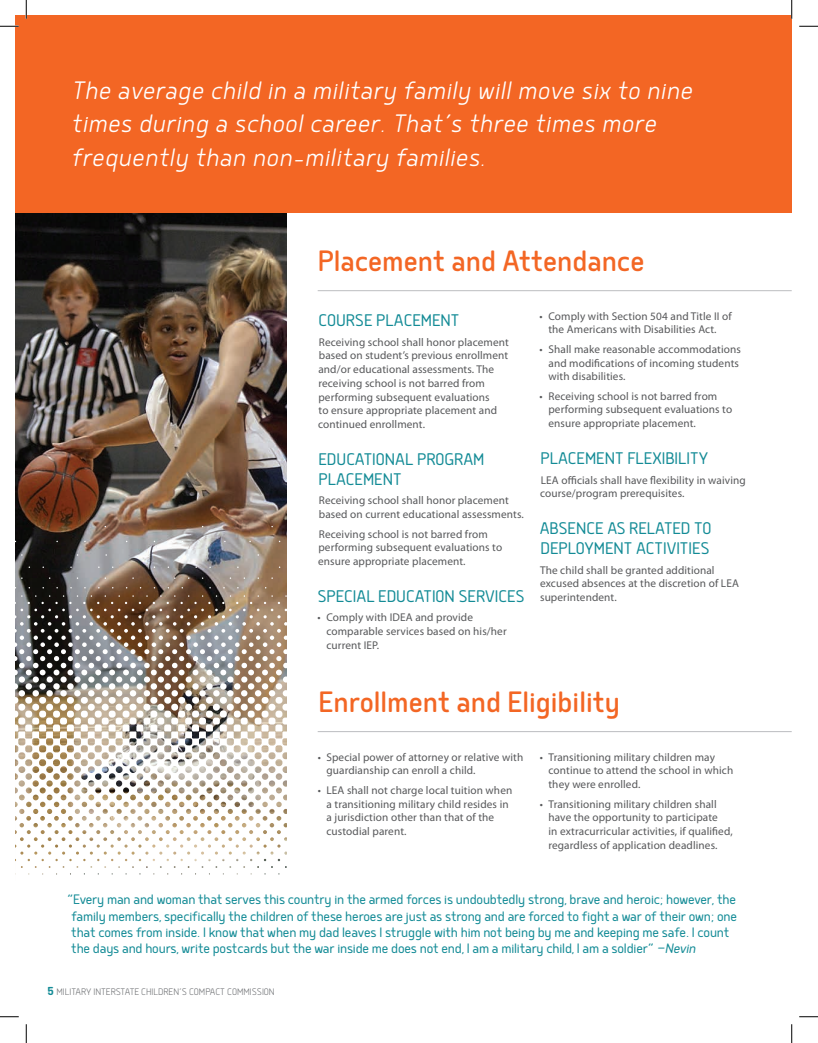
<style>
.page{position:relative;width:818px;height:1043px;background:#fff}
.page>*{position:absolute;margin:0;border:0;box-sizing:border-box;transform-origin:0 0}
.t1{font:35px "Delm";color:#f36624}
.t2{font:italic 300 30px/33.8px "Delm";letter-spacing:.02em;color:#fff}
.t3{font:300 20px/20px "Delm";color:#138b96}
.t4{font:300 16.25px/16.2px "Delm";letter-spacing:-.01em;color:#138b96}
.t5{font:11.25px/13.8px "Myriad Pro";letter-spacing:.01em;color:#57585a}
.t6{font:300 11.25px "Delm";color:#76787b}
.s1{font-style:italic}
.s2{font-weight:700;font-size:13.75px;color:#138b96}
</style>
<div class="page">
<img style="left:15px;top:213px;width:271px;height:313px">
<svg style="left:15px;top:526px;width:272px;height:492px"></svg>
<div style="left:15px;top:15px;width:776px;height:198px;background:#f36624"></div>
<hr style="left:318px;top:290px;width:473px;height:1px;background:#bcbdc0">
<hr style="left:318px;top:731px;width:473px;height:1px;background:#bcbdc0">
<svg style="left:0;top:25px;width:19px;height:2px"></svg>
<svg style="left:799px;top:25px;width:19px;height:2px"></svg>
<svg style="left:0;top:1015px;width:19px;height:2px"></svg>
<svg style="left:799px;top:1016px;width:19px;height:1px"></svg>
<svg style="left:25px;top:0;width:2px;height:19px"></svg>
<svg style="left:25px;top:1024px;width:2px;height:18px"></svg>
<svg style="left:790px;top:0;width:2px;height:19px"></svg>
<svg style="left:791px;top:1024px;width:1px;height:18px"></svg>
<h2 class="t2" style="left:71px;top:72px;width:622px">The average child in a military family will move six to nine times during a school career. That’s three times more frequently than non-military families.</h2>
<h1 class="t1" style="left:318px;top:240px;width:328px">Placement and Attendance</h1>
<h3 class="t3" style="left:318px;top:309px;width:142px">COURSE PLACEMENT</h3>
<p class="t5" style="left:318px;top:335px;width:192px">Receiving school shall honor placement based on student’s previous enrollment and/or educational assessments. The receiving school is not barred from performing subsequent evaluations<br>to ensure appropriate placement and continued enrollment.</p>
<h3 class="t3" style="left:318px;top:448px;width:167px">EDUCATIONAL PROGRAM<br>PLACEMENT</h3>
<p class="t5" style="left:319px;top:493px;width:206px">Receiving school shall honor placement based on current educational assessments.</p>
<p class="t5" style="left:318px;top:527px;width:186px">Receiving school is not barred from performing subsequent evaluations to ensure appropriate placement.</p>
<h3 class="t3" style="left:317px;top:585px;width:209px">SPECIAL EDUCATION SERVICES</h3>
<p class="t5" style="left:326px;top:610px;width:182px;text-indent:-9px">• Comply with IDEA and provide comparable services based on his/her current IEP.</p>
<p class="t5" style="left:539px;top:309px;width:194px;text-align:center">• Comply with Section 504 and Title II of the Americans with Disabilities Act.</p>
<p class="t5" style="left:548px;top:342px;width:194px;text-indent:-9px">• Shall make reasonable accommodations and modifications of incoming students with disabilities.</p>
<p class="t5" style="left:548px;top:389px;width:185px;text-indent:-9px">• Receiving school is not barred from performing subsequent evaluations to ensure appropriate placement.</p>
<h3 class="t3" style="left:540px;top:447px;width:169px">PLACEMENT FLEXIBILITY</h3>
<p class="t5" style="left:540px;top:472px;width:207px">LEA officials shall have flexibility in waiving course/program prerequisites.</p>
<h3 class="t3" style="left:539px;top:517px;width:173px">ABSENCE AS RELATED TO<br>DEPLOYMENT ACTIVITIES</h3>
<p class="t5" style="left:540px;top:562px;width:200px">The child shall be granted additional excused absences at the discretion of LEA superintendent.</p>
<h1 class="t1" style="left:318px;top:680px;width:303px">Enrollment and Eligibility</h1>
<p class="t5" style="left:326px;top:749px;width:198px;text-indent:-9px">• Special power of attorney or relative with guardianship can enroll a child.</p>
<p class="t5" style="left:326px;top:783px;width:187px;text-indent:-9px">• LEA shall not charge local tuition when a transitioning military child resides in a jurisdiction other than that of the custodial parent.</p>
<p class="t5" style="left:548px;top:749px;width:186px;text-indent:-9px">• Transitioning military children may continue to attend the school in which they were enrolled.</p>
<p class="t5" style="left:548px;top:796px;width:186px;text-indent:-9px">• Transitioning military children shall have the opportunity to participate<br>in extracurricular activities, if qualified, regardless of application deadlines.</p>
<p class="t4" style="left:67px;top:890px;width:671px">“Every man and woman that serves this country in the armed forces is undoubtedly strong, brave and heroic; however, the family members, specifically the children of these heroes are just as strong and are forced to fight a war of their own; one that comes from inside. I know that when my dad leaves I struggle with him not being by me and keeping me safe. I count the days and hours, write postcards but the war inside me does not end, I am a military child, I am a soldier” <sup>—</sup><span class="s1">Nevin</span></p>
<p class="t6" style="left:48px;top:985px;width:229px"><span class="s2">5</span> MILITARY INTERSTATE CHILDREN’S COMPACT COMMISSION</p>
</div>
